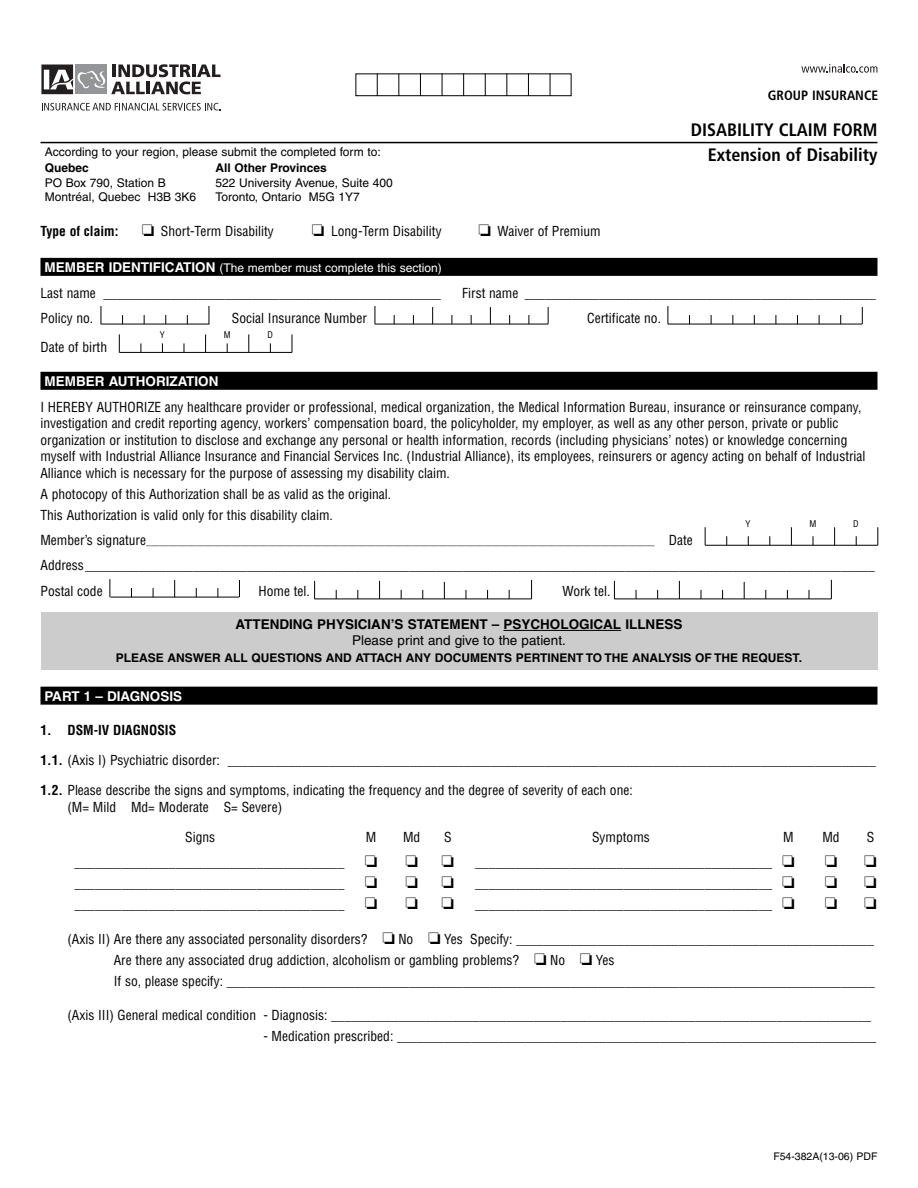
<style>
.page{position:relative;width:918px;height:1188px;background:#fff}
.page>*{position:absolute;margin:0;border:0;box-sizing:border-box;transform-origin:0 0}
.t1{font:700 condensed 18px/25.5px "Frutiger";color:#000;text-align:right}
.t2{font:condensed 13.5px/16.5px "Helvetica";color:#000}
.t3{font:700 13.5px "Helvetica";color:#000}
.t4{font:700 13.5px "Helvetica";color:#fff}
.t5{font:13.5px "Helvetica";color:#000}
.t6{font:700 condensed 13.5px "Helvetica";color:#000}
.t7{font:700 condensed 13.5px "Frutiger";color:#000}
.t8{font:12px/14.4px "Helvetica";color:#000}
.t9{font:700 12px "Helvetica";color:#000}
.t10{font:12px "Helvetica";color:#fff}
.t11{font:10.5px "Helvetica";color:#000}
.t12{font:condensed 9px "Helvetica";color:#000}
.s1{font-weight:700;font-size:13.5px}
.s2{font-size:13.5px}
.s3{font-weight:700}
</style>
<div class="page">
<div style="left:41px;top:612px;width:837px;height:58px;background:#ccc"></div>
<div style="left:356px;top:73px;width:216px;height:23px;border:1px solid #000"></div>
<svg style="left:377px;top:73px;width:1px;height:23px"></svg>
<svg style="left:398px;top:73px;width:1px;height:23px"></svg>
<svg style="left:420px;top:73px;width:1px;height:23px"></svg>
<svg style="left:442px;top:73px;width:1px;height:23px"></svg>
<svg style="left:463px;top:73px;width:1px;height:23px"></svg>
<svg style="left:485px;top:73px;width:1px;height:23px"></svg>
<svg style="left:506px;top:73px;width:1px;height:23px"></svg>
<svg style="left:528px;top:73px;width:1px;height:23px"></svg>
<svg style="left:550px;top:73px;width:1px;height:23px"></svg>
<div style="left:40px;top:258px;width:838px;height:18px;background:#000"></div>
<div style="left:40px;top:372px;width:838px;height:18px;background:#000"></div>
<hr style="left:503px;top:630px;width:118px;height:1px;background:#000">
<div style="left:40px;top:687px;width:838px;height:18px;background:#000"></div>
<svg style="left:101px;top:306px;width:1px;height:18px"></svg>
<svg style="left:209px;top:306px;width:1px;height:18px"></svg>
<hr style="left:101px;top:324px;width:108px;height:1px;background:#000">
<svg style="left:375px;top:306px;width:1px;height:18px"></svg>
<svg style="left:432px;top:307px;width:1px;height:17px"></svg>
<svg style="left:490px;top:307px;width:1px;height:17px"></svg>
<svg style="left:548px;top:307px;width:1px;height:17px"></svg>
<hr style="left:375px;top:324px;width:173px;height:1px;background:#000">
<svg style="left:668px;top:306px;width:1px;height:18px"></svg>
<svg style="left:862px;top:307px;width:1px;height:17px"></svg>
<hr style="left:668px;top:324px;width:194px;height:1px;background:#000">
<svg style="left:205px;top:334px;width:1px;height:18px"></svg>
<svg style="left:249px;top:334px;width:1px;height:18px"></svg>
<hr style="left:119px;top:352px;width:173px;height:1px;background:#000">
<svg style="left:119px;top:334px;width:1px;height:18px"></svg>
<svg style="left:292px;top:334px;width:1px;height:18px"></svg>
<svg style="left:791px;top:527px;width:1px;height:18px"></svg>
<svg style="left:834px;top:527px;width:1px;height:18px"></svg>
<hr style="left:705px;top:545px;width:173px;height:1px;background:#000">
<svg style="left:705px;top:527px;width:1px;height:18px"></svg>
<svg style="left:878px;top:527px;width:1px;height:18px"></svg>
<svg style="left:110px;top:579px;width:1px;height:18px"></svg>
<svg style="left:174px;top:580px;width:1px;height:17px"></svg>
<svg style="left:239px;top:580px;width:1px;height:17px"></svg>
<hr style="left:110px;top:597px;width:129px;height:1px;background:#000">
<svg style="left:379px;top:581px;width:1px;height:18px"></svg>
<svg style="left:444px;top:582px;width:1px;height:17px"></svg>
<svg style="left:531px;top:580px;width:1px;height:19px"></svg>
<hr style="left:315px;top:599px;width:217px;height:1px;background:#000">
<svg style="left:314px;top:581px;width:1px;height:18px"></svg>
<svg style="left:679px;top:581px;width:1px;height:18px"></svg>
<svg style="left:744px;top:582px;width:1px;height:17px"></svg>
<svg style="left:831px;top:580px;width:1px;height:19px"></svg>
<hr style="left:614px;top:599px;width:217px;height:1px;background:#000">
<svg style="left:614px;top:581px;width:1px;height:18px"></svg>
<hr style="left:40px;top:142px;width:838px;height:1px;background:#000">
<svg style="left:111px;top:64px;width:110px;height:30px"></svg>
<svg style="left:42px;top:103px;width:179px;height:8px"></svg>
<div style="left:76px;top:65px;width:31px;height:29px;background:#939598"></div>
<svg style="left:41px;top:65px;width:64px;height:29px"></svg>
<svg style="left:801px;top:64px;width:76px;height:9px"></svg>
<p class="t8" style="left:45px;top:146px;width:338px">According to your region, please submit the completed form to:</p>
<p class="t9" style="left:45px;top:164px;width:46px">Quebec</p>
<p class="t8" style="left:45px;top:177px;width:153px">PO Box 790, Station B<br>Montréal, Quebec H3B 3K6</p>
<p class="t9" style="left:215px;top:164px;width:113px">All Other Provinces</p>
<p class="t8" style="left:215px;top:177px;width:179px">522 University Avenue, Suite 400<br>Toronto, Ontario M5G 1Y7</p>
<p class="t7" style="left:768px;top:90px;width:112px">GROUP INSURANCE</p>
<h1 class="t1" style="left:691px;top:118px;width:188px">DISABILITY CLAIM FORM<br>Extension of Disability</h1>
<p class="t6" style="left:40px;top:226px;width:79px">Type of claim:</p>
<p class="t2" style="left:142px;top:224px;width:134px">❏ Short-Term Disability</p>
<p class="t2" style="left:312px;top:224px;width:131px">❏ Long-Term Disability</p>
<p class="t2" style="left:478px;top:224px;width:124px">❏ Waiver of Premium</p>
<p class="t10" style="left:45px;top:264px;width:399px"><span class="s1">MEMBER IDENTIFICATION</span> (The member must complete this section)</p>
<p class="t2" style="left:40px;top:286px;width:402px">Last name __________________________________________________</p>
<p class="t2" style="left:462px;top:286px;width:415px">First name ____________________________________________________</p>
<p class="t2" style="left:40px;top:311px;width:54px">Policy no.</p>
<p class="t2" style="left:232px;top:311px;width:136px">Social Insurance Number</p>
<p class="t2" style="left:587px;top:311px;width:75px">Certificate no.</p>
<p class="t2" style="left:40px;top:339px;width:68px">Date of birth</p>
<p class="t4" style="left:45px;top:376px;width:175px">MEMBER AUTHORIZATION</p>
<p class="t2" style="left:40px;top:399px;width:827px">I HEREBY AUTHORIZE any healthcare provider or professional, medical organization, the Medical Information Bureau, insurance or reinsurance company, investigation and credit reporting agency, workers’ compensation board, the policyholder, my employer, as well as any other person, private or public organization or institution to disclose and exchange any personal or health information, records (including physicians’ notes) or knowledge concerning myself with Industrial Alliance Insurance and Financial Services Inc. (Industrial Alliance), its employees, reinsurers or agency acting on behalf of Industrial Alliance which is necessary for the purpose of assessing my disability claim.</p>
<p class="t2" style="left:40px;top:484px;width:352px;line-height:21px">A photocopy of this Authorization shall be as valid as the original.<br>This Authorization is valid only for this disability claim.</p>
<p class="t12" style="left:40px;top:538px;width:654px"><span class="s2">Member’s signature</span>_________________________________________________________________________________________________________________ <span class="s2">Date</span></p>
<p class="t2" style="left:40px;top:554px;width:836px;line-height:25.5px">Address_____________________________________________________________________________________________________________________<br>Postal code</p>
<p class="t12" style="left:160px;top:331px;width:7px">Y</p>
<p class="t12" style="left:224px;top:331px;width:9px">M</p>
<p class="t12" style="left:267px;top:331px;width:7px">D</p>
<p class="t12" style="left:746px;top:520px;width:7px">Y</p>
<p class="t12" style="left:810px;top:520px;width:9px">M</p>
<p class="t12" style="left:853px;top:520px;width:7px">D</p>
<p class="t2" style="left:259px;top:584px;width:53px">Home tel.</p>
<p class="t2" style="left:562px;top:584px;width:50px">Work tel.</p>
<p class="t3" style="left:236px;top:619px;width:448px">ATTENDING PHYSICIAN’S STATEMENT – PSYCHOLOGICAL ILLNESS</p>
<p class="t5" style="left:352px;top:636px;width:215px">Please print and give to the patient.</p>
<p class="t9" style="left:116px;top:653px;width:688px">PLEASE ANSWER ALL QUESTIONS AND ATTACH ANY DOCUMENTS PERTINENT TO THE ANALYSIS OF THE REQUEST.</p>
<p class="t4" style="left:45px;top:691px;width:139px">PART 1 – DIAGNOSIS</p>
<p class="t6" style="left:40px;top:725px;width:137px">1. DSM-IV DIAGNOSIS</p>
<p class="t2" style="left:40px;top:753px;width:837px"><span class="s3">1.1.</span> (Axis I) Psychiatric disorder: ________________________________________________________________________________________________</p>
<p class="t2" style="left:67px;top:783px;width:567px;text-indent:-27px"><span class="s3">1.2.</span> Please describe the signs and symptoms, indicating the frequency and the degree of severity of each one: (M= Mild Md= Moderate S= Severe)</p>
<p class="t2" style="left:185px;top:830px;width:31px">Signs</p>
<p class="t2" style="left:366px;top:830px;width:12px">M</p>
<p class="t2" style="left:403px;top:830px;width:19px">Md</p>
<p class="t2" style="left:444px;top:830px;width:9px">S</p>
<p class="t2" style="left:592px;top:830px;width:59px">Symptoms</p>
<p class="t2" style="left:783px;top:830px;width:12px">M</p>
<p class="t2" style="left:822px;top:830px;width:19px">Md</p>
<p class="t2" style="left:867px;top:830px;width:9px">S</p>
<p class="t2" style="left:74px;top:855px;width:305px">________________________________________ ❏</p>
<p class="t2" style="left:475px;top:855px;width:321px">____________________________________________ ❏</p>
<p class="t2" style="left:74px;top:876px;width:305px">________________________________________ ❏</p>
<p class="t2" style="left:475px;top:876px;width:321px">____________________________________________ ❏</p>
<p class="t2" style="left:74px;top:897px;width:305px">________________________________________ ❏</p>
<p class="t2" style="left:475px;top:897px;width:321px">____________________________________________ ❏</p>
<p class="t2" style="left:114px;top:930px;width:763px;line-height:21px;text-indent:-46px">(Axis II) Are there any associated personality disorders? ❏ No ❏ Yes Specify: _____________________________________________________<br>Are there any associated drug addiction, alcoholism or gambling problems? ❏ No ❏ Yes<br>If so, please specify: ________________________________________________________________________________________________</p>
<p class="t2" style="left:67px;top:1008px;width:805px">(Axis III) General medical condition - Diagnosis: ________________________________________________________________________________</p>
<p class="t2" style="left:263px;top:1029px;width:614px">- Medication prescribed: _______________________________________________________________________</p>
<p class="t11" style="left:773px;top:1152px;width:106px">F54-382A(13-06) PDF</p>
</div>
